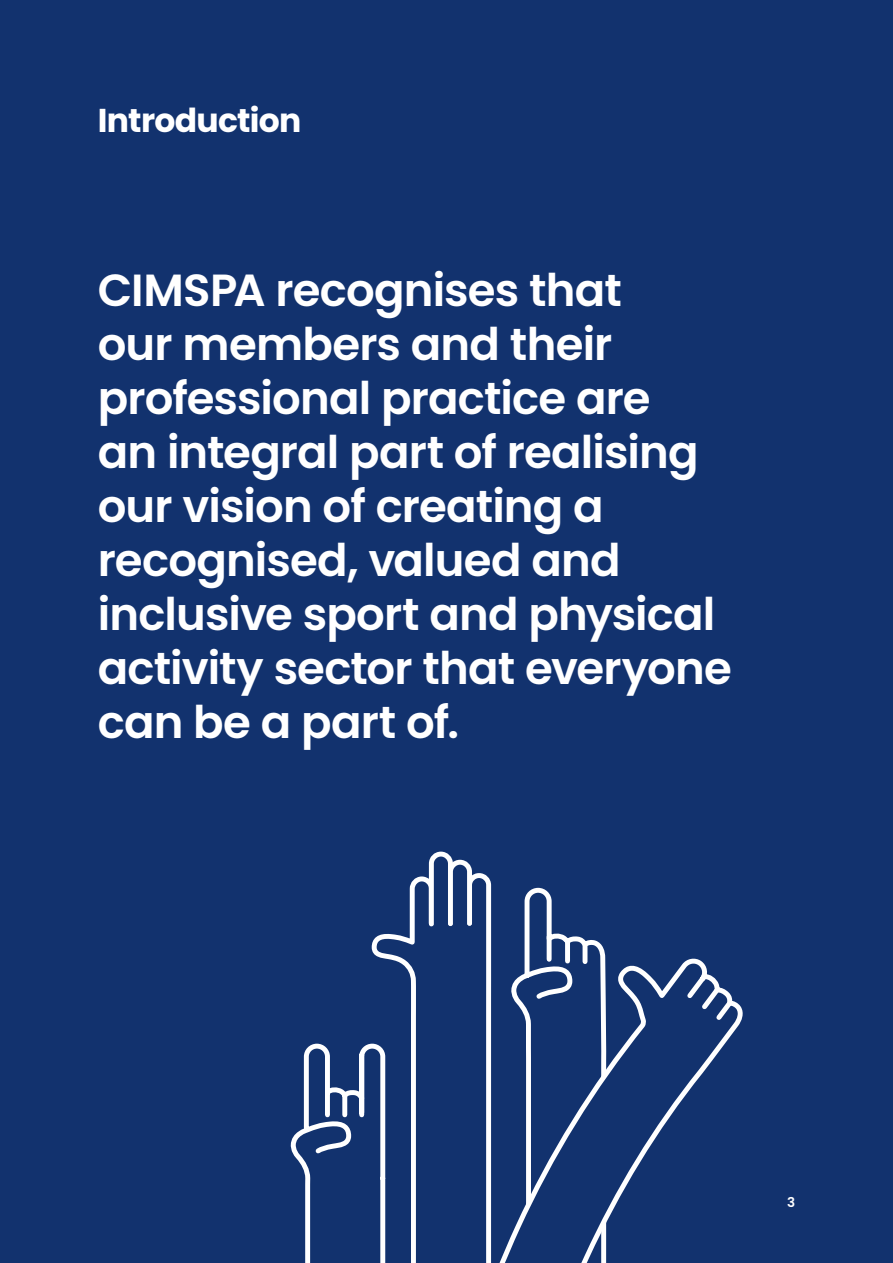
<style>
.page{position:relative;width:893px;height:1263px;background:#12326e}
.page>*{position:absolute;margin:0;border:0;box-sizing:border-box;transform-origin:0 0}
.t1{font:600 45px/54px "Poppins";letter-spacing:-.02em;color:#fff}
.t2{font:700 33px "Poppins";letter-spacing:-.02em;color:#fff}
.t3{font:600 13.5px "Poppins";color:#fff}
</style>
<div class="page">
<svg style="left:524px;top:887px;width:81px;height:66px"></svg>
<div style="left:547px;top:937px;width:5px;height:22px;background:#fff"></div>
<div style="left:565px;top:941px;width:5px;height:20px;background:#fff"></div>
<hr style="left:583px;top:944px;width:4px;height:17px;background:#fff">
<svg style="left:290px;top:1043px;width:79px;height:220px"></svg>
<svg style="left:499px;top:953px;width:244px;height:310px"></svg>
<svg style="left:683px;top:970px;width:53px;height:54px"></svg>
<svg style="left:369px;top:873px;width:123px;height:390px"></svg>
<svg style="left:426px;top:851px;width:48px;height:78px"></svg>
<h2 class="t2" style="left:98px;top:102px;width:205px">Introduction</h2>
<p class="t1" style="left:98px;top:263px;width:635px">CIMSPA recognises that<br>our members and their professional practice are<br>an integral part of realising our vision of creating a recognised, valued and inclusive sport and physical activity sector that everyone can be a part of.</p>
<p class="t3" style="left:787px;top:1194px;width:10px">3</p>
</div>
